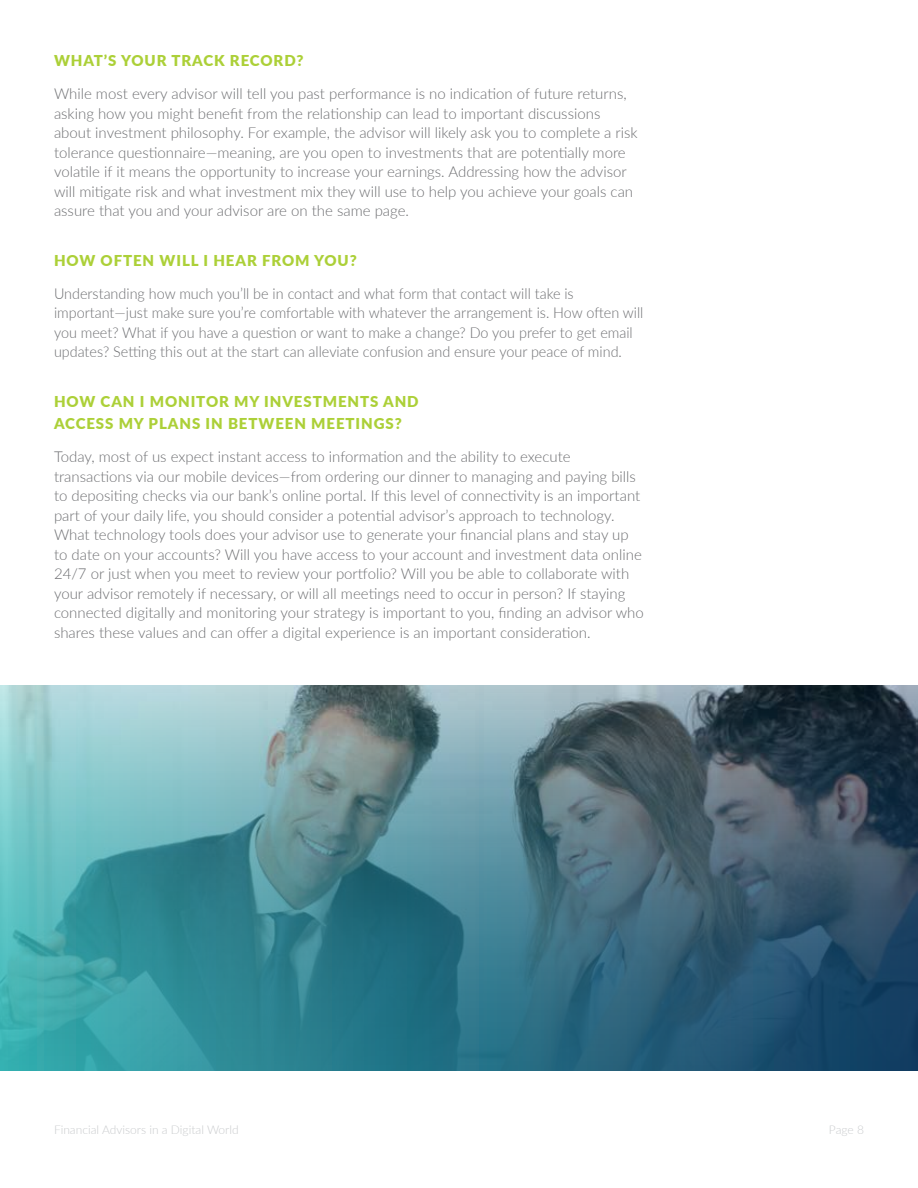
<style>
.page{position:relative;width:918px;height:1188px;background:#fff}
.page>*{position:absolute;margin:0;border:0;box-sizing:border-box;transform-origin:0 0}
.t1{font:300 15px/19.5px "Lato";color:#6d6e71}
.t2{font:300 15px/19.5px "Lato";color:#6d6e71;scale:.96 1}
.t3{font:900 15px/22.5px "Lato";letter-spacing:.06em;color:#acd038}
.t4{font:300 12px "Lato";color:#c9cbcd}
</style>
<div class="page">
<img style="left:0;top:686px;width:918px;height:384px">
<p class="t3" style="left:54px;top:49px;width:251px">WHAT’S YOUR TRACK RECORD?</p>
<p class="t1" style="left:54px;top:83px;width:585px">While most every advisor will tell you past performance is no indication of future returns, asking how you might benefit from the relationship can lead to important discussions about investment philosophy. For example, the advisor will likely ask you to complete a risk tolerance questionnaire—meaning, are you open to investments that are potentially more volatile if it means the opportunity to increase your earnings. Addressing how the advisor will mitigate risk and what investment mix they will use to help you achieve your goals can assure that you and your advisor are on the same page.</p>
<p class="t3" style="left:54px;top:248px;width:304px">HOW OFTEN WILL I HEAR FROM YOU?</p>
<p class="t2" style="left:54px;top:283px;width:615px">Understanding how much you’ll be in contact and what form that contact will take is important—just make sure you’re comfortable with whatever the arrangement is. How often will you meet? What if you have a question or want to make a change? Do you prefer to get email updates? Setting this out at the start can alleviate confusion and ensure your peace of mind.</p>
<p class="t3" style="left:54px;top:389px;width:366px">HOW CAN I MONITOR MY INVESTMENTS AND<br>ACCESS MY PLANS IN BETWEEN MEETINGS?</p>
<p class="t1" style="left:54px;top:446px;width:591px">Today, most of us expect instant access to information and the ability to execute transactions via our mobile devices—from ordering our dinner to managing and paying bills to depositing checks via our bank’s online portal. If this level of connectivity is an important part of your daily life, you should consider a potential advisor’s approach to technology.<br>What technology tools does your advisor use to generate your financial plans and stay up to date on your accounts? Will you have access to your account and investment data online 24/7 or just when you meet to review your portfolio? Will you be able to collaborate with your advisor remotely if necessary, or will all meetings need to occur in person? If staying connected digitally and monitoring your strategy is important to you, finding an advisor who shares these values and can offer a digital experience is an important consideration.</p>
<p class="t4" style="left:54px;top:1121px;width:186px">Financial Advisors in a Digital World</p>
<p class="t4" style="left:829px;top:1121px;width:37px">Page 8</p>
</div>
